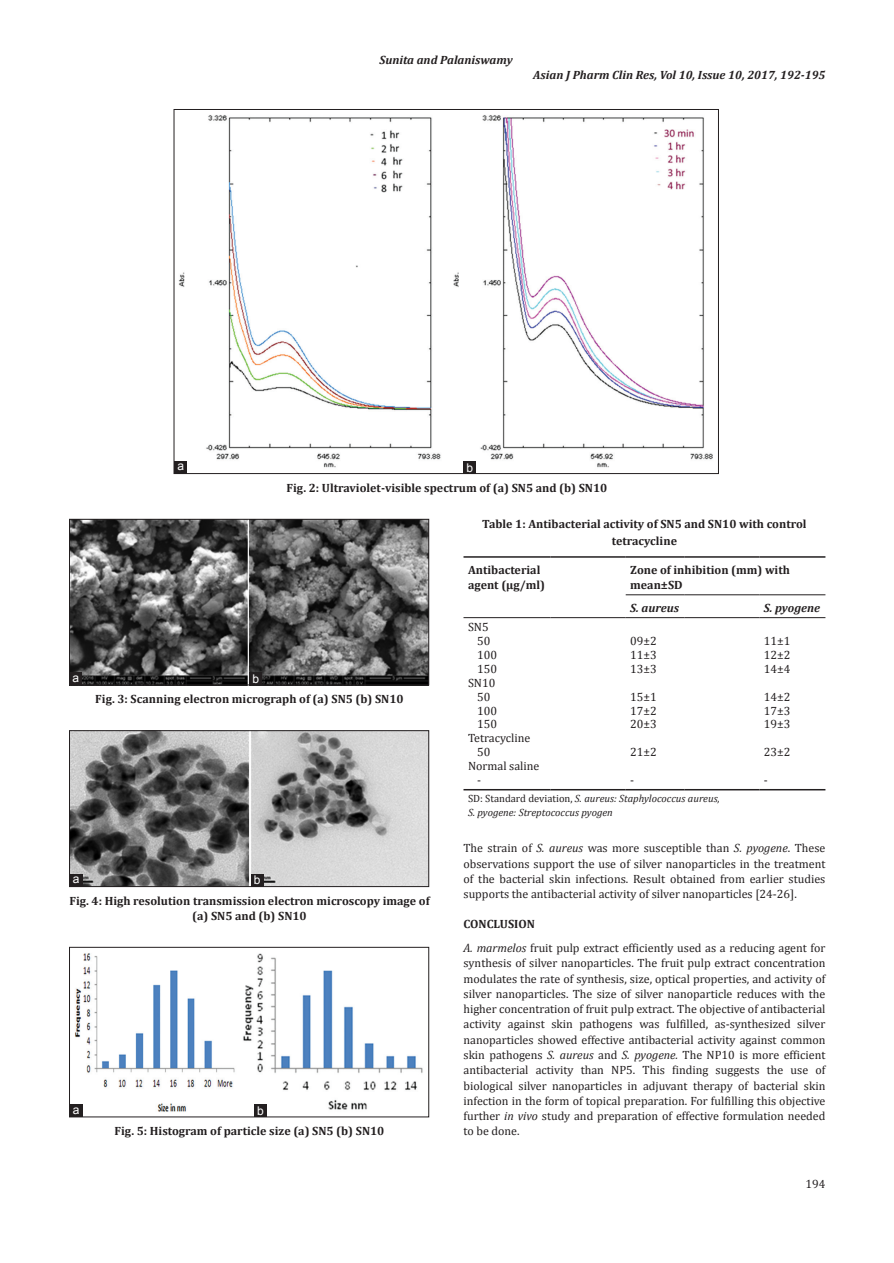
<style>
.page{position:relative;width:894px;height:1263px;background:#fff}
.page>*{position:absolute;margin:0;border:0;box-sizing:border-box;transform-origin:0 0}
.TX{font:12px/15.3px "Cambria";color:#231f20;text-align:justify}
.FGC{font:700 12px/15px "Cambria";color:#231f20;text-align:center}
.TB{font:12px "Cambria";color:#231f20}
.RH{font:italic 700 12px "Cambria";color:#231f20}
.TT{font:700 12px/16.5px "Cambria";color:#231f20;text-align:center}
.TCH{font:700 12px/15px "Cambria";color:#231f20}
.TCH-2{font:italic 700 12px "Cambria";color:#231f20}
.LABEL{font:12px "Arial";color:#fff}
.F_No{font:12px "Cambria";color:#231f20}
.TBL{font:12px "Cambria";color:#231f20}
.TFN{font:italic 10.5px/13.5px "Cambria";color:#231f20}
.s1{font-style:normal}
.s2{font-style:italic}
</style>
<div class="page">
<hr style="left:463px;top:789px;width:87px;height:1px;background:#231f20">
<hr style="left:550px;top:789px;width:75px;height:1px;background:#231f20">
<hr style="left:625px;top:789px;width:59px;height:1px;background:#231f20">
<hr style="left:684px;top:789px;width:75px;height:1px;background:#231f20">
<hr style="left:759px;top:789px;width:66px;height:1px;background:#231f20">
<hr style="left:463px;top:556px;width:87px;height:1px;background:#231f20">
<hr style="left:550px;top:556px;width:75px;height:1px;background:#231f20">
<hr style="left:625px;top:556px;width:59px;height:1px;background:#231f20">
<hr style="left:684px;top:556px;width:75px;height:1px;background:#231f20">
<hr style="left:759px;top:556px;width:66px;height:1px;background:#231f20">
<hr style="left:463px;top:617px;width:87px;height:1px;background:#231f20">
<hr style="left:550px;top:617px;width:75px;height:1px;background:#231f20">
<hr style="left:625px;top:617px;width:59px;height:1px;background:#231f20">
<hr style="left:684px;top:617px;width:75px;height:1px;background:#231f20">
<hr style="left:759px;top:617px;width:66px;height:1px;background:#231f20">
<hr style="left:625px;top:594px;width:59px;height:1px;background:#231f20">
<hr style="left:684px;top:594px;width:75px;height:1px;background:#231f20">
<hr style="left:759px;top:594px;width:66px;height:1px;background:#231f20">
<img style="left:178px;top:115px;width:535px;height:353px">
<div style="left:463px;top:461px;width:13px;height:13px;background:#231f20"></div>
<div style="left:174px;top:460px;width:13px;height:13px;background:#231f20"></div>
<img style="left:71px;top:521px;width:356px;height:162px">
<div style="left:69px;top:519px;width:360px;height:166px;border:1px solid #231f20"></div>
<div style="left:249px;top:672px;width:13px;height:13px;background:#231f20"></div>
<div style="left:69px;top:672px;width:13px;height:13px;background:#231f20"></div>
<img style="left:71px;top:732px;width:356px;height:152px">
<div style="left:69px;top:730px;width:360px;height:156px;border:1px solid #231f20"></div>
<div style="left:251px;top:873px;width:12px;height:13px;background:#231f20"></div>
<div style="left:70px;top:873px;width:12px;height:13px;background:#231f20"></div>
<img style="left:74px;top:953px;width:349px;height:162px">
<div style="left:69px;top:947px;width:360px;height:170px;border:1px solid #231f20"></div>
<div style="left:254px;top:1103px;width:13px;height:13px;background:#231f20"></div>
<div style="left:70px;top:1104px;width:12px;height:12px;background:#231f20"></div>
<p class="RH" style="left:379px;top:51px;width:135px">Sunita and Palaniswamy</p>
<p class="RH" style="left:533px;top:66px;width:293px">Asian J Pharm Clin Res, Vol 10, Issue 10, 2017, 192-195</p>
<p class="LABEL" style="left:177px;top:458px;width:8px">a</p>
<p class="LABEL" style="left:466px;top:459px;width:8px">b</p>
<p class="FGC" style="left:286px;top:480px;width:322px">Fig. 2: Ultraviolet-visible spectrum of (a) SN5 and (b) SN10</p>
<p class="LABEL" style="left:72px;top:669px;width:8px">a</p>
<p class="LABEL" style="left:252px;top:670px;width:8px">b</p>
<p class="FGC" style="left:95px;top:691px;width:310px">Fig. 3: Scanning electron micrograph of (a) SN5 (b) SN10</p>
<p class="LABEL" style="left:73px;top:871px;width:8px">a</p>
<p class="LABEL" style="left:254px;top:872px;width:8px">b</p>
<p class="FGC" style="left:69px;top:893px;width:361px">Fig. 4: High resolution transmission electron microscopy image of (a) SN5 and (b) SN10</p>
<p class="LABEL" style="left:73px;top:1101px;width:8px">a</p>
<p class="LABEL" style="left:257px;top:1102px;width:8px">b</p>
<p class="FGC" style="left:114px;top:1123px;width:271px">Fig. 5: Histogram of particle size (a) SN5 (b) SN10</p>
<p class="TT" style="left:482px;top:516px;width:326px">Table 1: Antibacterial activity of SN5 and SN10 with control tetracycline</p>
<p class="TCH" style="left:468px;top:562px;width:79px">Antibacterial agent (µg/ml)</p>
<p class="TCH" style="left:630px;top:562px;width:161px">Zone of inhibition (mm) with mean±SD</p>
<p class="TCH-2" style="left:630px;top:599px;width:50px">S. aureus</p>
<p class="TCH-2" style="left:763px;top:599px;width:58px">S. pyogene</p>
<p class="TB" style="left:468px;top:620px;width:22px">SN5</p>
<p class="TB" style="left:477px;top:634px;width:15px">50</p>
<p class="TB" style="left:630px;top:634px;width:28px">09±2</p>
<p class="TB" style="left:763px;top:634px;width:28px">11±1</p>
<p class="TB" style="left:477px;top:648px;width:21px">100</p>
<p class="TB" style="left:630px;top:648px;width:28px">11±3</p>
<p class="TB" style="left:763px;top:648px;width:28px">12±2</p>
<p class="TB" style="left:477px;top:662px;width:21px">150</p>
<p class="TB" style="left:630px;top:662px;width:28px">13±3</p>
<p class="TB" style="left:763px;top:662px;width:28px">14±4</p>
<p class="TB" style="left:468px;top:675px;width:29px">SN10</p>
<p class="TB" style="left:477px;top:689px;width:15px">50</p>
<p class="TB" style="left:630px;top:689px;width:28px">15±1</p>
<p class="TB" style="left:763px;top:689px;width:28px">14±2</p>
<p class="TB" style="left:477px;top:703px;width:21px">100</p>
<p class="TB" style="left:630px;top:703px;width:28px">17±2</p>
<p class="TB" style="left:763px;top:703px;width:28px">17±3</p>
<p class="TB" style="left:477px;top:717px;width:21px">150</p>
<p class="TB" style="left:630px;top:717px;width:28px">20±3</p>
<p class="TB" style="left:763px;top:717px;width:28px">19±3</p>
<p class="TB" style="left:468px;top:731px;width:64px">Tetracycline</p>
<p class="TB" style="left:477px;top:745px;width:15px">50</p>
<p class="TB" style="left:630px;top:745px;width:28px">21±2</p>
<p class="TB" style="left:763px;top:745px;width:28px">23±2</p>
<p class="TB" style="left:468px;top:758px;width:73px">Normal saline</p>
<p class="TBL" style="left:477px;top:772px;width:5px">-</p>
<p class="TBL" style="left:630px;top:772px;width:5px">-</p>
<p class="TBL" style="left:763px;top:772px;width:5px">-</p>
<p class="TFN" style="left:468px;top:791px;width:253px"><span class="s1">SD: Standard deviation,</span> S. aureus: Staphylococcus aureus,<br>S. pyogene: Streptococcus pyogen</p>
<p class="TX" style="left:463px;top:840px;width:363px">The strain of <span class="s2">S. aureus</span> was more susceptible than <span class="s2">S. pyogene</span>. These observations support the use of silver nanoparticles in the treatment of the bacterial skin infections. Result obtained from earlier studies supports the antibacterial activity of silver nanoparticles [24-26].</p>
<h1 class="FGC" style="left:463px;top:915px;width:73px">CONCLUSION</h1>
<p class="TX" style="left:463px;top:940px;width:363px"><span class="s2">A. marmelos</span> fruit pulp extract efficiently used as a reducing agent for synthesis of silver nanoparticles. The fruit pulp extract concentration modulates the rate of synthesis, size, optical properties, and activity of silver nanoparticles. The size of silver nanoparticle reduces with the higher concentration of fruit pulp extract. The objective of antibacterial activity against skin pathogens was fulfilled, as-synthesized silver nanoparticles showed effective antibacterial activity against common skin pathogens <span class="s2">S. aureus</span> and <span class="s2">S. pyogene.</span> The NP10 is more efficient antibacterial activity than NP5. This finding suggests the use of biological silver nanoparticles in adjuvant therapy of bacterial skin infection in the form of topical preparation. For fulfilling this objective further <span class="s2">in vivo</span> study and preparation of effective formulation needed to be done.</p>
<p class="F_No" style="left:805px;top:1176px;width:21px">194</p>
</div>
